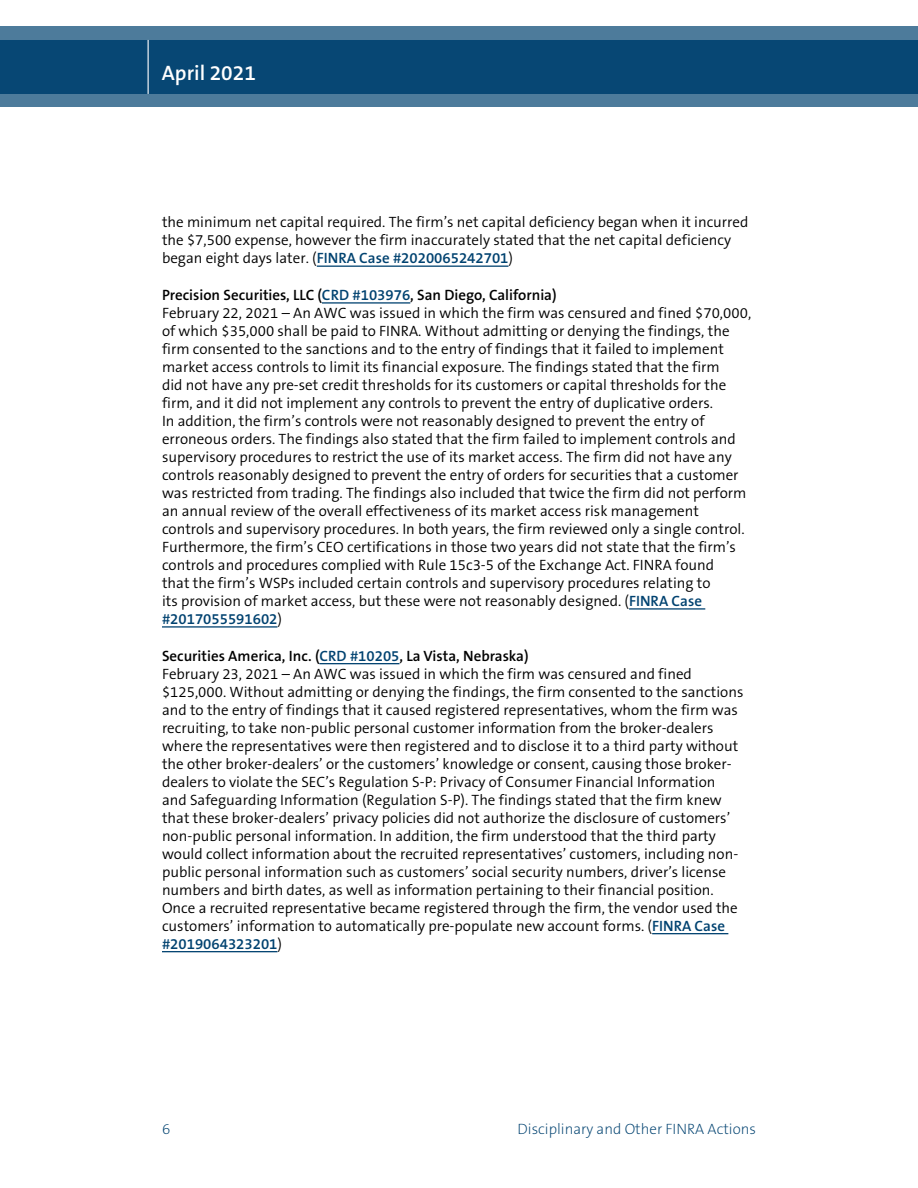
<style>
.page{position:relative;width:918px;height:1188px;background:#fff}
.page>*{position:absolute;margin:0;border:0;box-sizing:border-box;transform-origin:0 0}
.t1{font:600 21px "The Sans B6";color:#fff}
.t2{font:300 15px/18px "The Sans B4";color:#000}
.t3{font:600 15px "The Sans B6";color:#000}
.t4{font:600 15px "The Sans B6";color:#004270}
.t5{font:200 15px "The Sans B2";color:#004270}
.s1{font-family:"The Sans B4";font-weight:300;color:#000}
.s2{color:#004270}
.s3{font-family:"The Sans B6";font-weight:600;color:#004270}
</style>
<div class="page">
<svg style="left:0;top:26px;width:918px;height:81px;fill:#074774"></svg>
<hr style="left:148px;top:40px;width:1px;height:54px;background:#fff">
<hr style="left:317px;top:266px;width:192px;height:1px;background:#004270">
<hr style="left:322px;top:302px;width:88px;height:2px;background:#004270">
<hr style="left:629px;top:608px;width:76px;height:2px;background:#004270">
<hr style="left:162px;top:626px;width:115px;height:2px;background:#004270">
<hr style="left:319px;top:663px;width:81px;height:1px;background:#004270">
<hr style="left:652px;top:933px;width:76px;height:1px;background:#004270">
<hr style="left:162px;top:951px;width:115px;height:1px;background:#004270">
<h1 class="t1" style="left:162px;top:62px;width:96px">April 2021</h1>
<p class="t2" style="left:162px;top:213px;width:588px">the minimum net capital required. The firm’s net capital deficiency began when it incurred the $7,500 expense, however the firm inaccurately stated that the net capital deficiency</p>
<p class="t4" style="left:162px;top:250px;width:353px"><span class="s1">began eight days later. (</span>FINRA Case #2020065242701<span class="s1">)</span></p>
<p class="t3" style="left:162px;top:287px;width:396px">Precision Securities, LLC (<span class="s2">CRD #103976</span>, San Diego, California)</p>
<p class="t2" style="left:162px;top:304px;width:591px">February 22, 2021 – An AWC was issued in which the firm was censured and fined $70,000, of which $35,000 shall be paid to FINRA. Without admitting or denying the findings, the firm consented to the sanctions and to the entry of findings that it failed to implement market access controls to limit its financial exposure. The findings stated that the firm<br>did not have any pre-set credit thresholds for its customers or capital thresholds for the firm, and it did not implement any controls to prevent the entry of duplicative orders.<br>In addition, the firm’s controls were not reasonably designed to prevent the entry of erroneous orders. The findings also stated that the firm failed to implement controls and supervisory procedures to restrict the use of its market access. The firm did not have any controls reasonably designed to prevent the entry of orders for securities that a customer was restricted from trading. The findings also included that twice the firm did not perform an annual review of the overall effectiveness of its market access risk management controls and supervisory procedures. In both years, the firm reviewed only a single control.<br>Furthermore, the firm’s CEO certifications in those two years did not state that the firm’s controls and procedures complied with Rule 15c3-5 of the Exchange Act. FINRA found<br>that the firm’s WSPs included certain controls and supervisory procedures relating to<br>its provision of market access, but these were not reasonably designed. (<span class="s3">FINRA Case</span></p>
<p class="t4" style="left:162px;top:611px;width:122px">#2017055591602<span class="s1">)</span></p>
<p class="t3" style="left:162px;top:647px;width:368px">Securities America, Inc. (<span class="s2">CRD #10205</span>, La Vista, Nebraska)</p>
<p class="t2" style="left:162px;top:665px;width:583px">February 23, 2021 – An AWC was issued in which the firm was censured and fined $125,000. Without admitting or denying the findings, the firm consented to the sanctions and to the entry of findings that it caused registered representatives, whom the firm was recruiting, to take non-public personal customer information from the broker-dealers where the representatives were then registered and to disclose it to a third party without the other broker-dealers’ or the customers’ knowledge or consent, causing those broker&shy;dealers to violate the SEC’s Regulation S-P: Privacy of Consumer Financial Information and Safeguarding Information (Regulation S-P). The findings stated that the firm knew that these broker-dealers’ privacy policies did not authorize the disclosure of customers’ non-public personal information. In addition, the firm understood that the third party would collect information about the recruited representatives’ customers, including non&shy;public personal information such as customers’ social security numbers, driver’s license numbers and birth dates, as well as information pertaining to their financial position.<br>Once a recruited representative became registered through the firm, the vendor used the customers’ information to automatically pre-populate new account forms. (<span class="s3">FINRA Case</span></p>
<p class="t4" style="left:162px;top:935px;width:122px">#2019064323201<span class="s1">)</span></p>
<p class="t5" style="left:162px;top:1121px;width:10px">6</p>
<p class="t5" style="left:518px;top:1121px;width:240px">Disciplinary and Other FINRA Actions</p>
</div>
